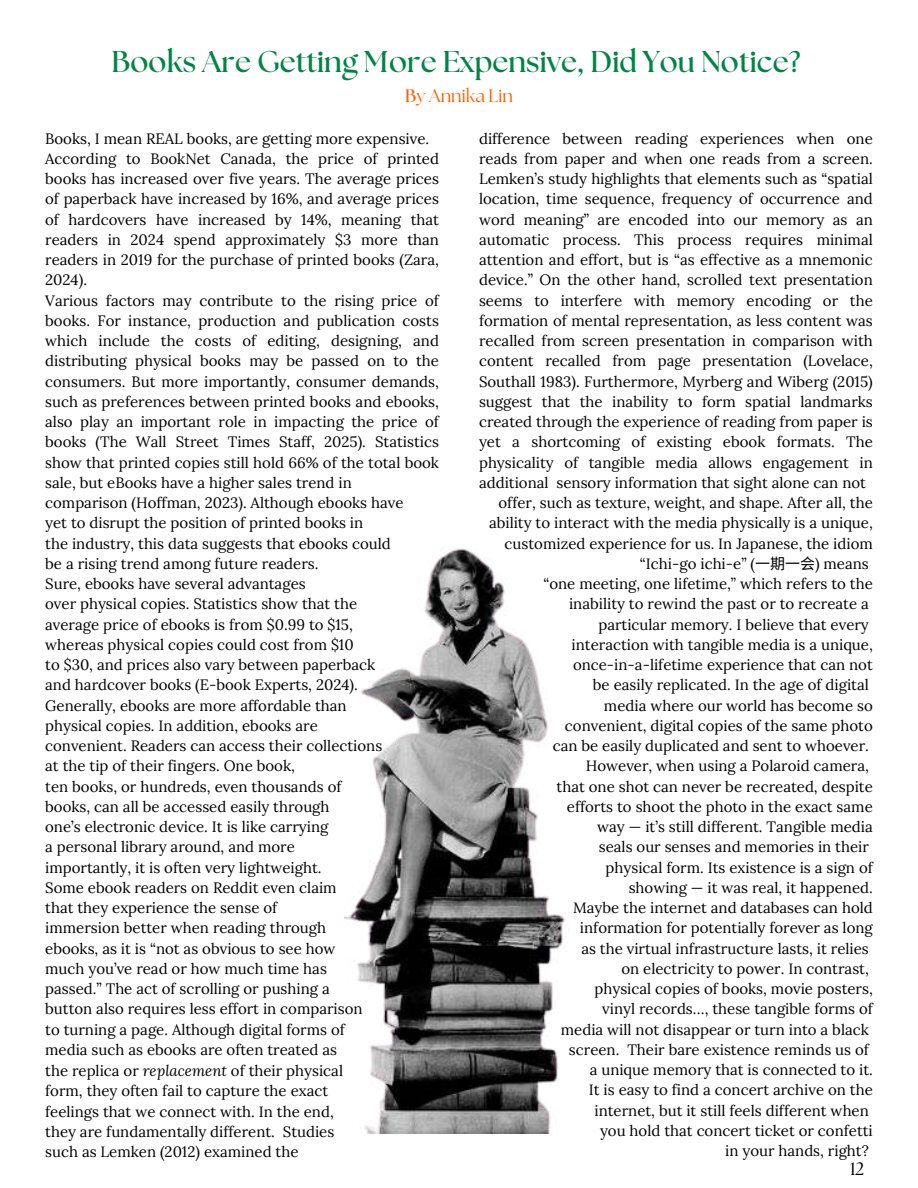
<style>
.page{position:relative;width:918px;height:1188px;background:#fff}
.page>*{position:absolute;margin:0;border:0;box-sizing:border-box;transform-origin:0 0}
.t1{font:700 30px "The Seasons";color:#008444}
.t2{font:18px "The Seasons";color:#ff6100}
.t3{font:18px "The Seasons";color:#000001}
.t4{font:15px/20.2px "Lora";color:#000}
.s1{font-weight:700}
.s2{font-family:"Noto Sans CJ Ksc"}
.s3{font-style:italic}
</style>
<div class="page">
<img style="left:345px;top:548px;width:220px;height:585px">
<h1 class="t1" style="left:111px;top:48px;width:691px">Books Are Getting More Expensive, Did You Notice?</h1>
<p class="t2" style="left:405px;top:88px;width:109px"><span class="s1">B</span>y Annika Lin</p>
<p class="t4" style="left:479px;top:128px;width:395px">difference between reading experiences when one</p>
<p class="t4" style="left:479px;top:148px;width:395px">reads from paper and when one reads from a screen.</p>
<p class="t4" style="left:479px;top:168px;width:395px">Lemken’s study highlights that elements such as “spatial</p>
<p class="t4" style="left:479px;top:189px;width:395px">location, time sequence, frequency of occurrence and</p>
<p class="t4" style="left:479px;top:209px;width:395px">word meaning” are encoded into our memory as an</p>
<p class="t4" style="left:479px;top:229px;width:395px">automatic process. This process requires minimal</p>
<p class="t4" style="left:479px;top:249px;width:395px">attention and effort, but is “as effective as a mnemonic</p>
<p class="t4" style="left:479px;top:270px;width:395px">device.” On the other hand, scrolled text presentation</p>
<p class="t4" style="left:479px;top:290px;width:395px">seems to interfere with memory encoding or the</p>
<p class="t4" style="left:479px;top:310px;width:395px">formation of mental representation, as less content was</p>
<p class="t4" style="left:479px;top:330px;width:395px">recalled from screen presentation in comparison with</p>
<p class="t4" style="left:479px;top:351px;width:395px">content recalled from page presentation (Lovelace,</p>
<p class="t4" style="left:479px;top:371px;width:395px">Southall 1983). Furthermore, Myrberg and Wiberg (2015)</p>
<p class="t4" style="left:479px;top:391px;width:395px">suggest that the inability to form spatial landmarks</p>
<p class="t4" style="left:479px;top:411px;width:395px">created through the experience of reading from paper is</p>
<p class="t4" style="left:479px;top:432px;width:395px">yet a shortcoming of existing ebook formats. The</p>
<p class="t4" style="left:479px;top:452px;width:395px">physicality of tangible media allows engagement in</p>
<p class="t4" style="left:479px;top:472px;width:388px">additional sensory information that sight alone can not</p>
<p class="t4" style="left:499px;top:492px;width:376px">offer, such as texture, weight, and shape. After all, the</p>
<p class="t4" style="left:489px;top:513px;width:385px">ability to interact with the media physically is a unique,</p>
<p class="t4" style="left:505px;top:533px;width:370px">customized experience for us. In Japanese, the idiom</p>
<p class="t4" style="left:640px;top:553px;width:230px">“Ichi-go ichi-e” (<span class="s2">一期一会</span>) means</p>
<p class="t4" style="left:543px;top:573px;width:331px">“one meeting, one lifetime,” which refers to the</p>
<p class="t4" style="left:569px;top:594px;width:301px">inability to rewind the past or to recreate a</p>
<p class="t4" style="left:598px;top:614px;width:272px">particular memory. I believe that every</p>
<p class="t4" style="left:572px;top:634px;width:303px">interaction with tangible media is a unique,</p>
<p class="t4" style="left:573px;top:654px;width:301px">once-in-a-lifetime experience that can not</p>
<p class="t4" style="left:593px;top:675px;width:277px">be easily replicated. In the age of digital</p>
<p class="t4" style="left:604px;top:695px;width:270px">media where our world has become so</p>
<p class="t4" style="left:565px;top:715px;width:309px">convenient, digital copies of the same photo</p>
<p class="t4" style="left:553px;top:735px;width:318px">can be easily duplicated and sent to whoever.</p>
<p class="t4" style="left:586px;top:756px;width:285px">However, when using a Polaroid camera,</p>
<p class="t4" style="left:557px;top:776px;width:318px">that one shot can never be recreated, despite</p>
<p class="t4" style="left:567px;top:796px;width:307px">efforts to shoot the photo in the exact same</p>
<p class="t4" style="left:597px;top:816px;width:277px">way — it’s still different. Tangible media</p>
<p class="t4" style="left:599px;top:837px;width:272px">seals our senses and memories in their</p>
<p class="t4" style="left:606px;top:857px;width:269px">physical form. Its existence is a sign of</p>
<p class="t4" style="left:629px;top:877px;width:246px">showing — it was real, it happened.</p>
<p class="t4" style="left:573px;top:897px;width:301px">Maybe the internet and databases can hold</p>
<p class="t4" style="left:580px;top:918px;width:294px">information for potentially forever as long</p>
<p class="t4" style="left:581px;top:938px;width:289px">as the virtual infrastructure lasts, it relies</p>
<p class="t4" style="left:621px;top:958px;width:249px">on electricity to power. In contrast,</p>
<p class="t4" style="left:595px;top:978px;width:280px">physical copies of books, movie posters,</p>
<p class="t4" style="left:602px;top:999px;width:272px">vinyl records…, these tangible forms of</p>
<p class="t4" style="left:561px;top:1019px;width:309px">media will not disappear or turn into a black</p>
<p class="t4" style="left:569px;top:1039px;width:301px">screen. Their bare existence reminds us of</p>
<p class="t4" style="left:590px;top:1059px;width:285px">a unique memory that is connected to it.</p>
<p class="t4" style="left:589px;top:1080px;width:285px">It is easy to find a concert archive on the</p>
<p class="t4" style="left:595px;top:1100px;width:276px">internet, but it still feels different when</p>
<p class="t4" style="left:600px;top:1120px;width:274px">you hold that concert ticket or confetti</p>
<p class="t4" style="left:725px;top:1140px;width:145px">in your hands, right?</p>
<p class="t4" style="left:45px;top:128px;width:395px">Books, I mean REAL books, are getting more expensive.<br>According to BookNet Canada, the price of printed books has increased over five years. The average prices of paperback have increased by 16%, and average prices of hardcovers have increased by 14%, meaning that readers in 2024 spend approximately $3 more than readers in 2019 for the purchase of printed books (Zara, 2024).<br>Various factors may contribute to the rising price of books. For instance, production and publication costs which include the costs of editing, designing, and distributing physical books may be passed on to the consumers. But more importantly, consumer demands, such as preferences between printed books and ebooks, also play an important role in impacting the price of books (The Wall Street Times Staff, 2025). Statistics show that printed copies still hold 66% of the total book sale, but eBooks have a higher sales trend in<br>comparison (Hoffman, 2023). Although ebooks have<br>yet to disrupt the position of printed books in<br>the industry, this data suggests that ebooks could<br>be a rising trend among future readers.<br>Sure, ebooks have several advantages<br>over physical copies. Statistics show that the<br>average price of ebooks is from $0.99 to $15,<br>whereas physical copies could cost from $10<br>to $30, and prices also vary between paperback<br>and hardcover books (E-book Experts, 2024).<br>Generally, ebooks are more affordable than<br>physical copies. In addition, ebooks are<br>convenient. Readers can access their collections<br>at the tip of their fingers. One book,<br>ten books, or hundreds, even thousands of<br>books, can all be accessed easily through<br>one’s electronic device. It is like carrying<br>a personal library around, and more<br>importantly, it is often very lightweight.<br>Some ebook readers on Reddit even claim<br>that they experience the sense of<br>immersion better when reading through<br>ebooks, as it is “not as obvious to see how<br>much you’ve read or how much time has<br>passed.” The act of scrolling or pushing a<br>button also requires less effort in comparison<br>to turning a page. Although digital forms of<br>media such as ebooks are often treated as<br>the replica or <span class="s3">replacement</span> of their physical<br>form, they often fail to capture the exact<br>feelings that we connect with. In the end,<br>they are fundamentally different. Studies<br>such as Lemken (2012) examined the</p>
<p class="t3" style="left:850px;top:1161px;width:16px">12</p>
</div>
